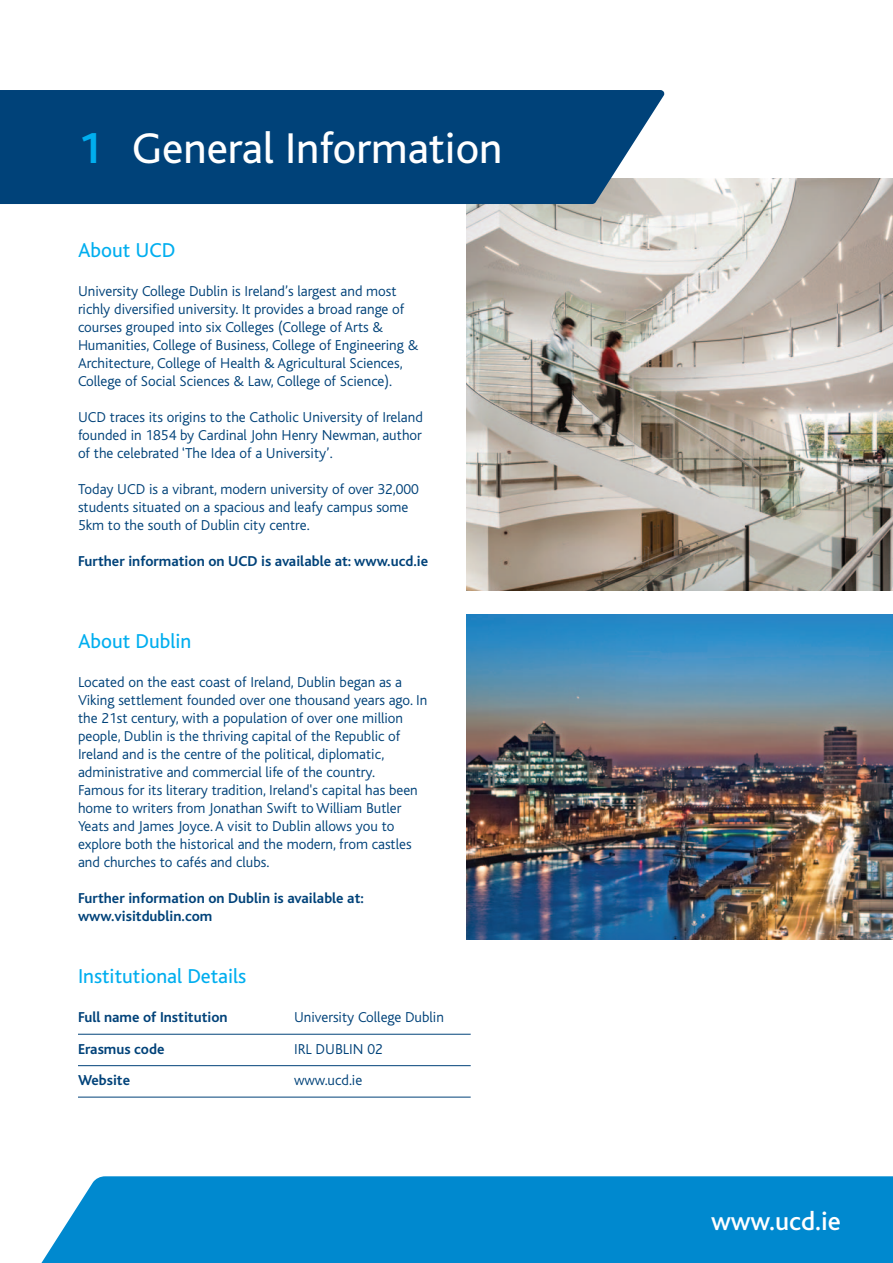
<style>
.page{position:relative;width:893px;height:1263px;background:#fff}
.page>*{position:absolute;margin:0;border:0;box-sizing:border-box;transform-origin:0 0}
.t1{font:45px "Bliss";color:#fff}
.t2{font:500 27px "Bliss";color:#fff}
.t3{font:21px "Bliss";color:#00aeef}
.t4{font:300 15px/18px "Bliss";color:#004279}
.t5{font:700 15px/18px "Bliss";color:#004279}
.s1{font-weight:700;color:#00aeef}
</style>
<div class="page">
<img style="left:466px;top:179px;width:427px;height:412px">
<img style="left:466px;top:614px;width:427px;height:325px">
<div style="left:0;top:90px;width:665px;height:114px;background:#004279"></div>
<div style="left:41px;top:1176px;width:852px;height:87px;background:#0089cf"></div>
<hr style="left:78px;top:1034px;width:393px;height:1px;background:#004279">
<hr style="left:78px;top:1065px;width:393px;height:1px;background:#004279">
<hr style="left:78px;top:1097px;width:393px;height:1px;background:#004279">
<h1 class="t1" style="left:78px;top:132px;width:426px"><span class="s1">1</span> General Information</h1>
<h3 class="t3" style="left:78px;top:242px;width:99px">About UCD</h3>
<p class="t4" style="left:78px;top:283px;width:342px">University College Dublin is Ireland’s largest and most richly diversified university. It provides a broad range of courses grouped into six Colleges (College of Arts &amp; Humanities, College of Business, College of Engineering &amp; Architecture, College of Health &amp; Agricultural Sciences, College of Social Sciences &amp; Law, College of Science).</p>
<p class="t4" style="left:78px;top:409px;width:346px;text-align:justify">UCD traces its origins to the Catholic University of Ireland founded in 1854 by Cardinal John Henry Newman, author of the celebrated ‘The Idea of a University’.</p>
<p class="t4" style="left:78px;top:481px;width:342px">Today UCD is a vibrant, modern university of over 32,000 students situated on a spacious and leafy campus some<br>5km to the south of Dublin city centre.</p>
<p class="t5" style="left:78px;top:553px;width:352px">Further information on UCD is available at: www.ucd.ie</p>
<h3 class="t3" style="left:78px;top:633px;width:115px">About Dublin</h3>
<p class="t4" style="left:78px;top:675px;width:351px">Located on the east coast of Ireland, Dublin began as a Viking settlement founded over one thousand years ago. In the 21st century, with a population of over one million people, Dublin is the thriving capital of the Republic of Ireland and is the centre of the political, diplomatic, administrative and commercial life of the country.<br>Famous for its literary tradition, Ireland's capital has been home to writers from Jonathan Swift to William Butler Yeats and James Joyce. A visit to Dublin allows you to explore both the historical and the modern, from castles and churches to cafés and clubs.</p>
<p class="t5" style="left:78px;top:891px;width:287px">Further information on Dublin is available at: www.visitdublin.com</p>
<h3 class="t3" style="left:78px;top:968px;width:170px">Institutional Details</h3>
<p class="t5" style="left:78px;top:1010px;width:151px">Full name of Institution</p>
<p class="t4" style="left:294px;top:1010px;width:151px">University College Dublin</p>
<p class="t5" style="left:78px;top:1041px;width:88px">Erasmus code</p>
<p class="t4" style="left:294px;top:1041px;width:90px">IRL DUBLIN 02</p>
<p class="t5" style="left:78px;top:1073px;width:54px">Website</p>
<p class="t4" style="left:294px;top:1073px;width:70px">www.ucd.ie</p>
<h2 class="t2" style="left:711px;top:1205px;width:131px">www.ucd.ie</h2>
</div>
